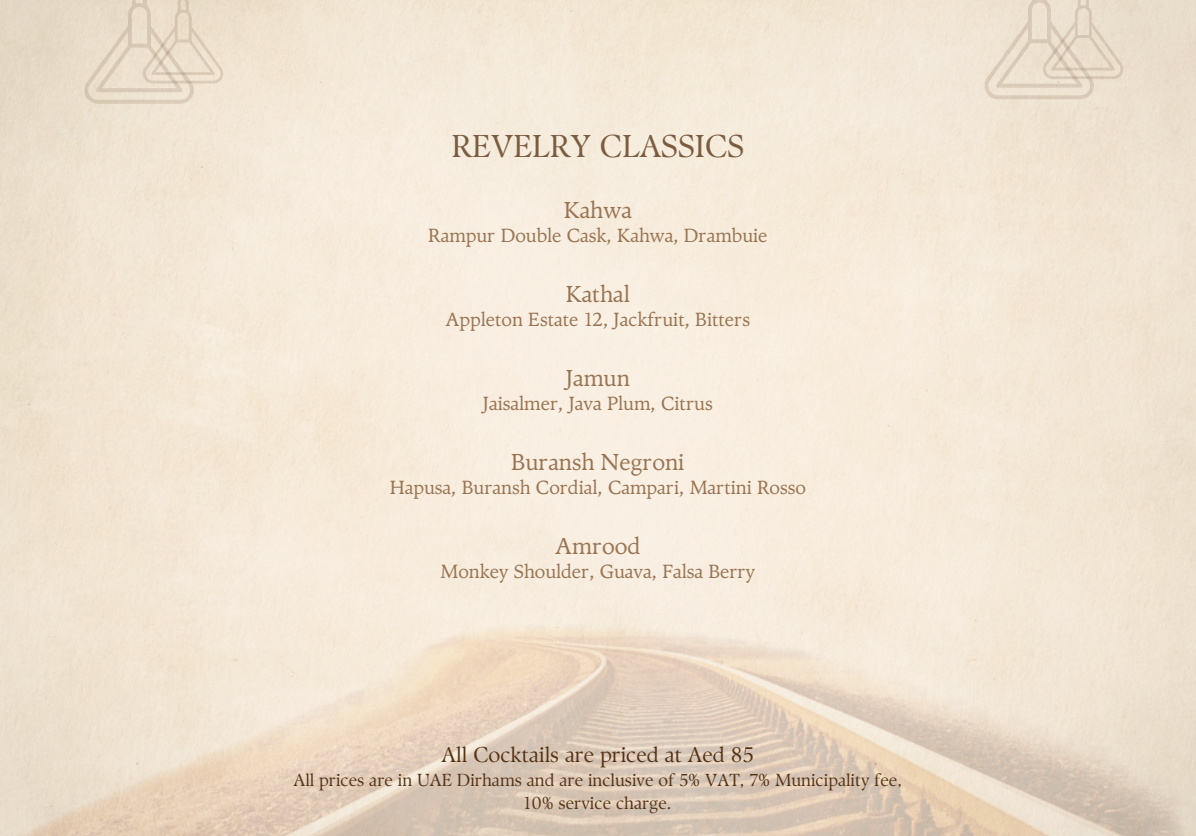
<style>
.page{position:relative;width:1196px;height:836px;background:#fff}
.page>*{position:absolute;margin:0;border:0;box-sizing:border-box;transform-origin:0 0}
.t1{font:31.6px "TY Serif D";color:#7b5c40}
.t2{font:23px "TY Serif";color:#997452}
.t3{font:21.4px "TY Serif D";color:#543315}
.t4{font:19px "TY Serif";color:#997452}
.t5{font:17.4px/23.2px "TY Serif D";color:#543315;text-align:center}
</style>
<div class="page">
<svg style="left:84px;top:0;width:139px;height:104px;background:#e7dac6"></svg>
<svg style="left:984px;top:0;width:139px;height:99px;background:#e7dbc9"></svg>
<p class="t1" style="left:451px;top:127px;width:294px">REVELRY CLASSICS</p>
<p class="t2" style="left:564px;top:196px;width:69px">Kahwa</p>
<p class="t4" style="left:428px;top:224px;width:341px">Rampur Double Cask, Kahwa, Drambuie</p>
<p class="t2" style="left:566px;top:280px;width:66px">Kathal</p>
<p class="t4" style="left:445px;top:308px;width:306px">Appleton Estate 12, Jackfruit, Bitters</p>
<p class="t2" style="left:565px;top:364px;width:66px">Jamun</p>
<h1 class="t4" style="left:483px;top:392px;width:231px">Jaisalmer, Java Plum, Citrus</h1>
<p class="t2" style="left:511px;top:448px;width:175px">Buransh Negroni</p>
<p class="t4" style="left:390px;top:476px;width:417px">Hapusa, Buransh Cordial, Campari, Martini Rosso</p>
<p class="t2" style="left:555px;top:532px;width:86px">Amrood</p>
<p class="t4" style="left:440px;top:560px;width:316px">Monkey Shoulder, Guava, Falsa Berry</p>
<p class="t3" style="left:441px;top:742px;width:314px">All Cocktails are priced at Aed 85</p>
<p class="t5" style="left:293px;top:767px;width:610px">All prices are in UAE Dirhams and are inclusive of 5% VAT, 7% Municipality fee,<br>10% service charge.</p>
</div>
